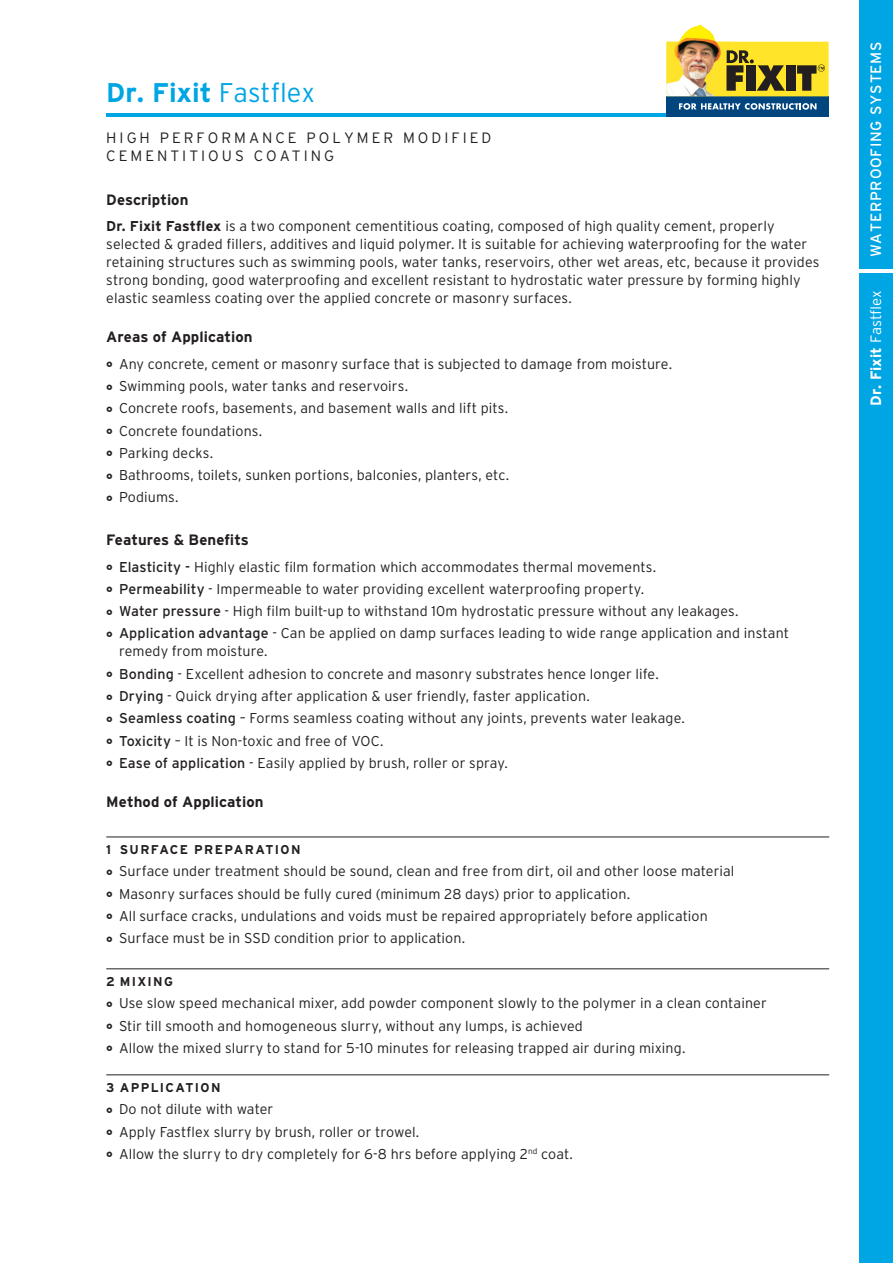
<style>
.page{position:relative;width:893px;height:1263px;background:#fff}
.page>*{position:absolute;margin:0;border:0;box-sizing:border-box;transform-origin:0 0}
.t1{font:700 27px "Interstate";color:#00a5e3}
.t2{font:700 15px "Interstate";letter-spacing:.005em;color:#231f20}
.t3{font:300 15px/18px "Interstate";letter-spacing:.2em;color:#231f20}
.t4{font:15px "Interstate";letter-spacing:.05em;color:#fff}
.t5{font:700 15px "Interstate";color:#fff}
.t6{font:300 14.25px/22.2px "Interstate";color:#231f20}
.t7{font:700 12.75px "Interstate";letter-spacing:.105em;color:#231f20}
.s1{font-weight:300}
.s2{font-weight:700}
.s3{font-weight:400}
</style>
<div class="page">
<div style="left:860px;top:0;width:33px;height:1263px;background:#00a5e3"></div>
<hr style="left:106px;top:113px;width:722px;height:4px;background:#00a5e3">
<hr style="left:858px;top:269px;width:35px;height:4px;background:#fff">
<div style="left:666px;top:96px;width:163px;height:20px;background:#01457f"></div>
<svg style="left:679px;top:103px;width:137px;height:7px"></svg>
<img style="left:666px;top:24px;width:163px;height:72px">
<hr style="left:106px;top:837px;width:723px;height:1px;background:#231f20">
<hr style="left:106px;top:968px;width:723px;height:1px;background:#231f20">
<hr style="left:106px;top:1074px;width:723px;height:1px;background:#231f20">
<h1 class="t1" style="left:106px;top:77px;width:210px">Dr. Fixit <span class="s1">Fastflex</span></h1>
<p class="t3" style="left:106px;top:128px;width:387px">High perf ormance P olymer modif ied<br>C ementitious C oating</p>
<p class="t2" style="left:106px;top:191px;width:84px">Description</p>
<p class="t6" style="left:106px;top:217px;width:715px;line-height:18px"><span class="s2">Dr. Fixit Fastflex</span> is a two component cementitious coating, composed of high quality cement, properly selected &amp; graded fillers, additives and liquid polymer. It is suitable for achieving waterproofing for the water retaining structures such as swimming pools, water tanks, reservoirs, other wet areas, etc, because it provides strong bonding, good waterproofing and excellent resistant to hydrostatic water pressure by forming highly elastic seamless coating over the applied concrete or masonry surfaces.</p>
<p class="t2" style="left:106px;top:329px;width:148px">Areas of Application</p>
<p class="t6" style="left:119px;top:353px;width:554px">Any concrete, cement or masonry surface that is subjected to damage from moisture.<br>Swimming pools, water tanks and reservoirs.<br>Concrete roofs, basements, and basement walls and lift pits.<br>Concrete foundations.<br>Parking decks.<br>Bathrooms, toilets, sunken portions, balconies, planters, etc.<br>Podiums.</p>
<p class="t2" style="left:106px;top:531px;width:144px">Features &amp; Benefits</p>
<p class="t6" style="left:119px;top:555px;width:671px"><span class="s3">Elasticity -</span> Highly elastic film formation which accommodates thermal movements.<br><span class="s3">Permeability</span> - I mpermeable to water providing excellent waterproofing property.<br><span class="s3">Water pressure</span> - High film built-up to withstand 10m hydrostatic pressure without any leakages.<br><span class="s3">Application advantage</span> - Can be applied on damp surfaces leading to wide range application and instant</p>
<p class="t6" style="left:119px;top:640px;width:567px">remedy from moisture.<br><span class="s3">Bonding</span> - Excellent adhesion to concrete and masonry substrates hence longer life.<br><span class="s3">Drying</span> - Quick drying after application &amp; user friendly, faster application.<br><span class="s3">Seamless coating</span> – Forms seamless coating without any joints, prevents water leakage.<br><span class="s3">Toxicity</span> – It is N on-toxic and free of VOC.<br><span class="s3">Ease of application</span> - Easily applied by brush, roller or spray.</p>
<p class="t2" style="left:106px;top:793px;width:159px">Method of Application</p>
<p class="t7" style="left:106px;top:842px;width:196px">1 SURFACE PREPARATION</p>
<p class="t6" style="left:119px;top:860px;width:617px">Surface under treatment should be sound, clean and free from dirt, oil and other loose material Masonry surfaces should be fully cured (minimum 28 days) prior to application.<br>All surface cracks, undulations and voids must be repaired appropriately before application Surface must be in SSD</p>
<p class="t6" style="left:274px;top:927px;width:193px">condition prior to application.</p>
<p class="t7" style="left:106px;top:974px;width:68px">2Mixing</p>
<p class="t6" style="left:119px;top:992px;width:649px">Use slow speed mechanical mixer, add powder component slowly to the polymer in a clean container<br>Stir till smooth and homogeneous slurry, without any lumps, is achieved<br>Allow the mixed slurry to stand for 5-10 minutes for releasing trapped air during mixing.</p>
<p class="t7" style="left:106px;top:1080px;width:116px">3 APPLICATION</p>
<p class="t6" style="left:119px;top:1098px;width:455px">Do not dilute with water<br>Apply Fastflex slurry by brush, roller or trowel.<br>Allow the slurry to dry completely for 6-8 hrs before applying 2<sup>nd</sup> coat.</p>
<p class="t4" style="left:867px;top:257px;width:217px;rotate:-90deg">WATERPROOFING SYSTEMS</p>
<p class="t5" style="left:867px;top:406px;width:117px;rotate:-90deg">Dr. Fixit <span class="s1">Fastflex</span></p>
</div>
